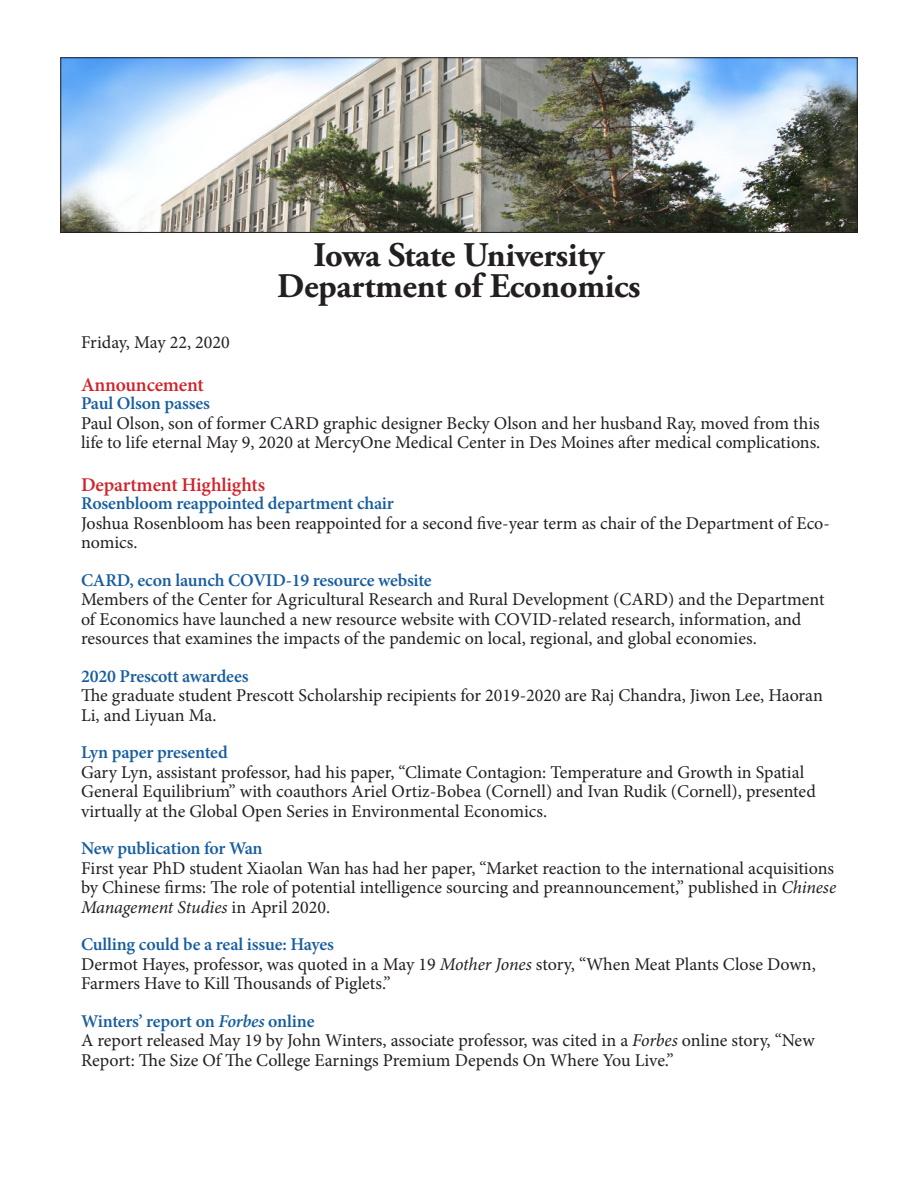
<style>
.page{position:relative;width:918px;height:1188px;background:#fff}
.page>*{position:absolute;margin:0;border:0;box-sizing:border-box;transform-origin:0 0}
.t1{font:700 34.5px "Adobe Garamond Pro";letter-spacing:-.01em;color:#231f20}
.t2{font:600 19.5px "Minion Pro";letter-spacing:-.01em;color:#d1232a}
.Paragraph{font:18px/19.5px "Minion Pro";color:#231f20}
.Subtitles{font:600 18px "Minion Pro";letter-spacing:-.01em;color:#175d9e}
.s1{font-style:italic}
</style>
<div class="page">
<img style="left:62px;top:59px;width:794px;height:172px">
<div style="left:60px;top:57px;width:798px;height:176px;border:1px solid #231f20"></div>
<p class="t1" style="left:314px;top:235px;width:292px">Iowa State University</p>
<p class="t1" style="left:277px;top:266px;width:365px">Department of Economics</p>
<p class="Paragraph" style="left:81px;top:333px;width:150px">Friday, May 22, 2020</p>
<p class="t2" style="left:81px;top:372px;width:125px">Announcement</p>
<p class="Subtitles" style="left:81px;top:391px;width:130px">Paul Olson passes</p>
<p class="Paragraph" style="left:81px;top:413px;width:741px">Paul Olson, son of former CARD graphic designer Becky Olson and her husband Ray, moved from this life to life eternal May 9, 2020 at MercyOne Medical Center in Des Moines after medical complications.</p>
<p class="t2" style="left:81px;top:471px;width:186px">Department Highlights</p>
<p class="Subtitles" style="left:81px;top:491px;width:314px">Rosenbloom reappointed department chair</p>
<p class="Paragraph" style="left:81px;top:513px;width:750px">Joshua Rosenbloom has been reappointed for a second five-year term as chair of the Department of Eco&shy;nomics.</p>
<p class="Subtitles" style="left:81px;top:567px;width:352px">CARD, econ launch COVID-19 resource website</p>
<p class="Paragraph" style="left:81px;top:590px;width:745px">Members of the Center for Agricultural Research and Rural Development (CARD) and the Department of Economics have launched a new resource website with COVID-related research, information, and resources that examines the impacts of the pandemic on local, regional, and global economies.</p>
<p class="Subtitles" style="left:81px;top:663px;width:169px">2020 Prescott awardees</p>
<p class="Paragraph" style="left:81px;top:686px;width:743px">The graduate student Prescott Scholarship recipients for 2019-2020 are Raj Chandra, Jiwon Lee, Haoran<br>Li, and Liyuan Ma.</p>
<p class="Subtitles" style="left:81px;top:740px;width:148px">Lyn paper presented</p>
<p class="Paragraph" style="left:81px;top:762px;width:736px">Gary Lyn, assistant professor, had his paper, “Climate Contagion: Temperature and Growth in Spatial<br>General Equilibrium” with coauthors Ariel Ortiz-Bobea (Cornell) and Ivan Rudik (Cornell), presented virtually at the Global Open Series in Environmental Economics.</p>
<p class="Subtitles" style="left:81px;top:836px;width:183px">New publication for Wan</p>
<p class="Paragraph" style="left:81px;top:858px;width:757px">First year PhD student Xiaolan Wan has had her paper, “Market reaction to the international acquisitions by Chinese firms: The role of potential intelligence sourcing and preannouncement,” published in <span class="s1">Chinese<br>Management Studies</span> in April 2020.</p>
<p class="Subtitles" style="left:81px;top:932px;width:254px">Culling could be a real issue: Hayes</p>
<p class="Paragraph" style="left:81px;top:954px;width:736px">Dermot Hayes, professor, was quoted in a May 19 <span class="s1">Mother Jones</span> story, “When Meat Plants Close Down,<br>Farmers Have to Kill Thousands of Piglets.”</p>
<p class="Subtitles" style="left:81px;top:1008px;width:235px">Winters’ report on <span class="s1">Forbes</span> online</p>
<p class="Paragraph" style="left:81px;top:1031px;width:735px">A report released May 19 by John Winters, associate professor, was cited in a <span class="s1">Forbes</span> online story, “New<br>Report: The Size Of The College Earnings Premium Depends On Where You Live.”</p>
</div>
